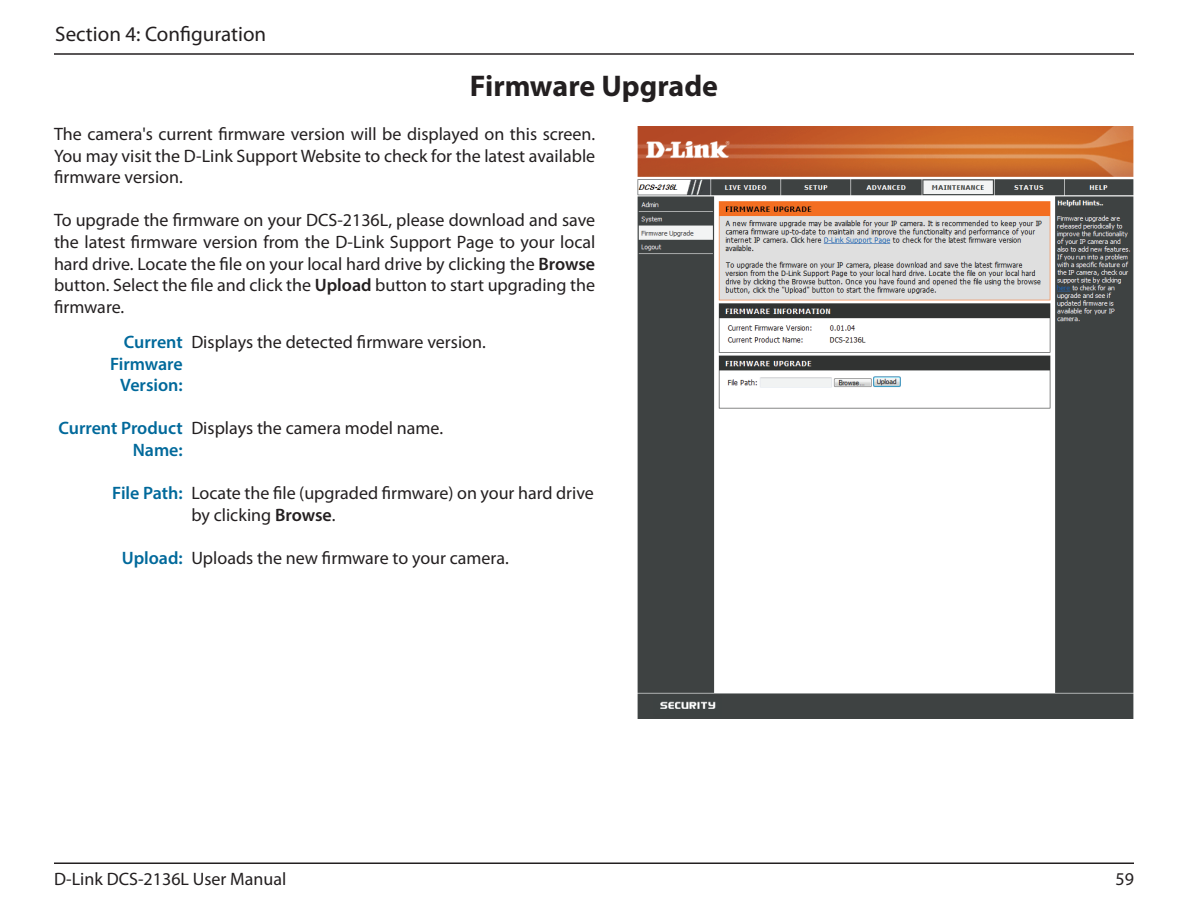
<style>
.page{position:relative;width:1188px;height:918px;background:#fff}
.page>*{position:absolute;margin:0;border:0;box-sizing:border-box;transform-origin:0 0}
.t1{font:700 30px "Myriad Pro";color:#231f20}
.t2{font:21px "Myriad Pro";color:#231f20}
.t3{font:18px/21.6px "Myriad Pro";color:#231f20;text-align:justify}
.t4{font:600 18px/21.6px "Myriad Pro";color:#00699b;text-align:right}
.s1{font-weight:600}
</style>
<div class="page">
<hr style="left:54px;top:53px;width:1080px;height:2px;background:#231f20">
<hr style="left:54px;top:862px;width:1080px;height:2px;background:#231f20">
<img style="left:638px;top:127px;width:496px;height:591px">
<p class="t2" style="left:55px;top:21px;width:213px">Section 4: Configuration</p>
<h1 class="t1" style="left:470px;top:66px;width:250px">Firmware Upgrade</h1>
<p class="t3" style="left:54px;top:123px;width:543px">The camera's current firmware version will be displayed on this screen.<br>You may visit the D-Link Support Website to check for the latest available firmware version.</p>
<p class="t3" style="left:54px;top:209px;width:543px">To upgrade the firmware on your DCS-2136L, please download and save the latest firmware version from the D-Link Support Page to your local hard drive. Locate the file on your local hard drive by clicking the <span class="s1">Browse </span>button. Select the file and click the <span class="s1">Upload</span> button to start upgrading the firmware.</p>
<p class="t4" style="left:110px;top:331px;width:74px">Current<br>Firmware<br>Version:</p>
<p class="t4" style="left:59px;top:417px;width:126px">Current Product<br>Name:</p>
<p class="t4" style="left:112px;top:482px;width:72px">File Path:</p>
<p class="t3" style="left:191px;top:331px;width:296px">Displays the detected firmware version.</p>
<p class="t3" style="left:191px;top:417px;width:253px">Displays the camera model name.</p>
<p class="t3" style="left:191px;top:482px;width:404px">Locate the file (upgraded firmware) on your hard drive by clicking <span class="s1">Browse</span>.</p>
<p class="t3" style="left:191px;top:547px;width:319px">Uploads the new firmware to your camera.</p>
<p class="t4" style="left:122px;top:547px;width:63px">Upload:</p>
<p class="t3" style="left:54px;top:868px;width:234px">D-Link DCS-2136L User Manual</p>
<p class="t3" style="left:1116px;top:868px;width:20px">59</p>
</div>
